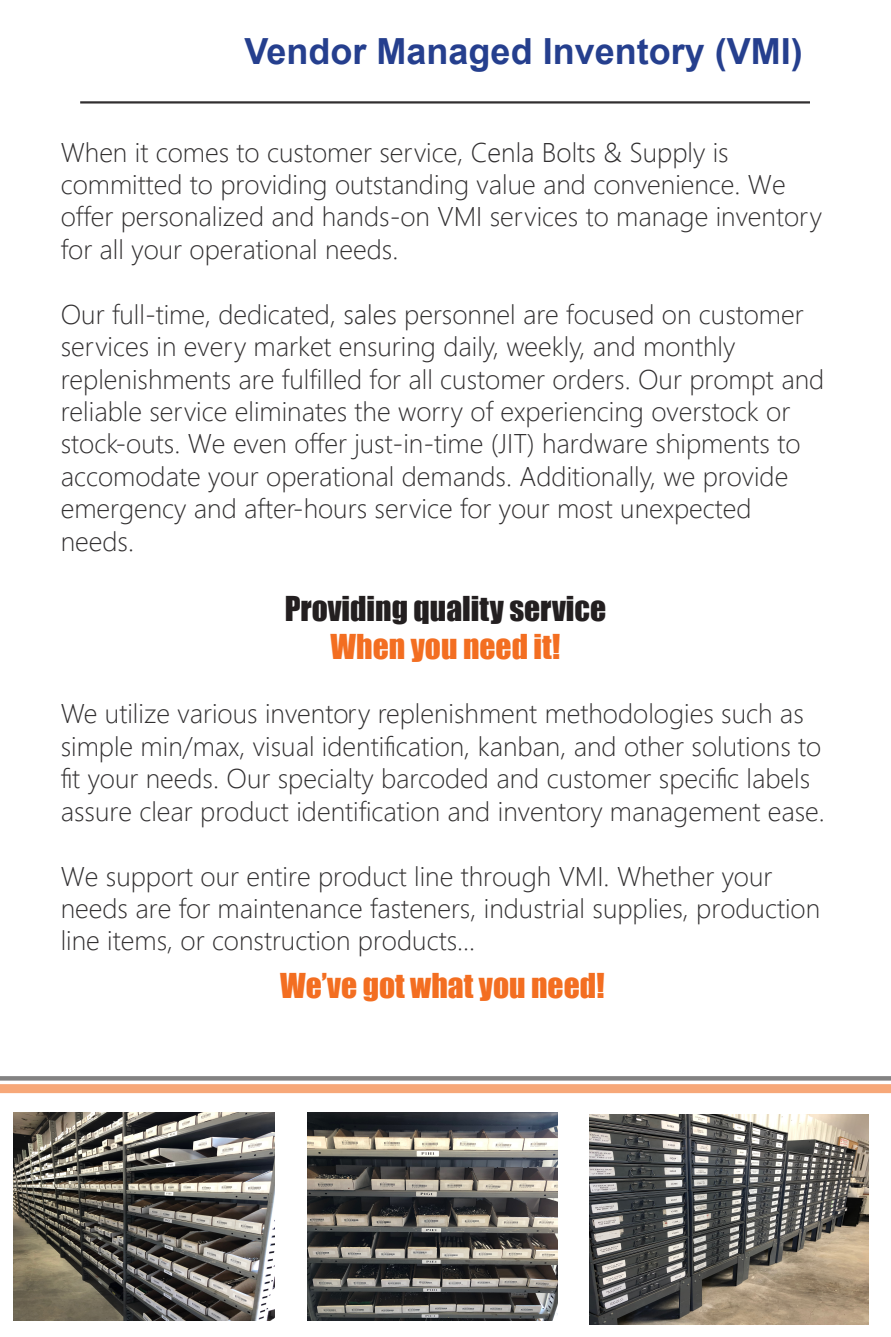
<style>
.page{position:relative;width:891px;height:1337px;background:#fff}
.page>*{position:absolute;margin:0;border:0;box-sizing:border-box;transform-origin:0 0}
.t1{font:700 36px "Arial";color:#253f8e}
.t2{font:31.5px/37.8px "Impact";color:#231f20;text-align:center}
.t3{font:31.5px "Impact";color:#f36e21}
.t4{font:300 27px/32.4px "Segoe UI";color:#312f30}
.s1{color:#f36e21}
</style>
<div class="page">
<div style="left:0;top:1084px;width:891px;height:9px;background:#f7a879"></div>
<svg style="left:0;top:1076px;width:891px;height:4px;background:#868586"></svg>
<hr style="left:80px;top:101px;width:730px;height:3px;background:#312f30">
<img style="left:13px;top:1113px;width:261px;height:207px">
<img style="left:307px;top:1113px;width:251px;height:207px">
<img style="left:590px;top:1114px;width:278px;height:210px">
<p class="t1" style="left:245px;top:26px;width:560px">Vendor Managed Inventory (VMI)</p>
<p class="t4" style="left:61px;top:133px;width:763px">When it comes to customer service, Cenla Bolts &amp; Supply is committed to providing outstanding value and convenience. We offer personalized and hands-on VMI services to manage inventory for all your operational needs.</p>
<p class="t4" style="left:61px;top:295px;width:765px">Our full-time, dedicated, sales personnel are focused on customer services in every market ensuring daily, weekly, and monthly replenishments are fulfilled for all customer orders. Our prompt and reliable service eliminates the worry of experiencing overstock or stock-outs. We even offer just-in-time (JIT) hardware shipments to accomodate your operational demands. Additionally, we provide emergency and after-hours service for your most unexpected needs.</p>
<p class="t2" style="left:285px;top:589px;width:323px">Providing quality service<br><span class="s1">When you need it!</span></p>
<p class="t4" style="left:61px;top:695px;width:766px">We utilize various inventory replenishment methodologies such as simple min/max, visual identification, kanban, and other solutions to fit your needs. Our specialty barcoded and customer specific labels assure clear product identification and inventory management ease.</p>
<p class="t4" style="left:61px;top:857px;width:761px">We support our entire product line through VMI. Whether your needs are for maintenance fasteners, industrial supplies, production line items, or construction products...</p>
<p class="t3" style="left:280px;top:961px;width:326px">We’ve got what you need!</p>
</div>
